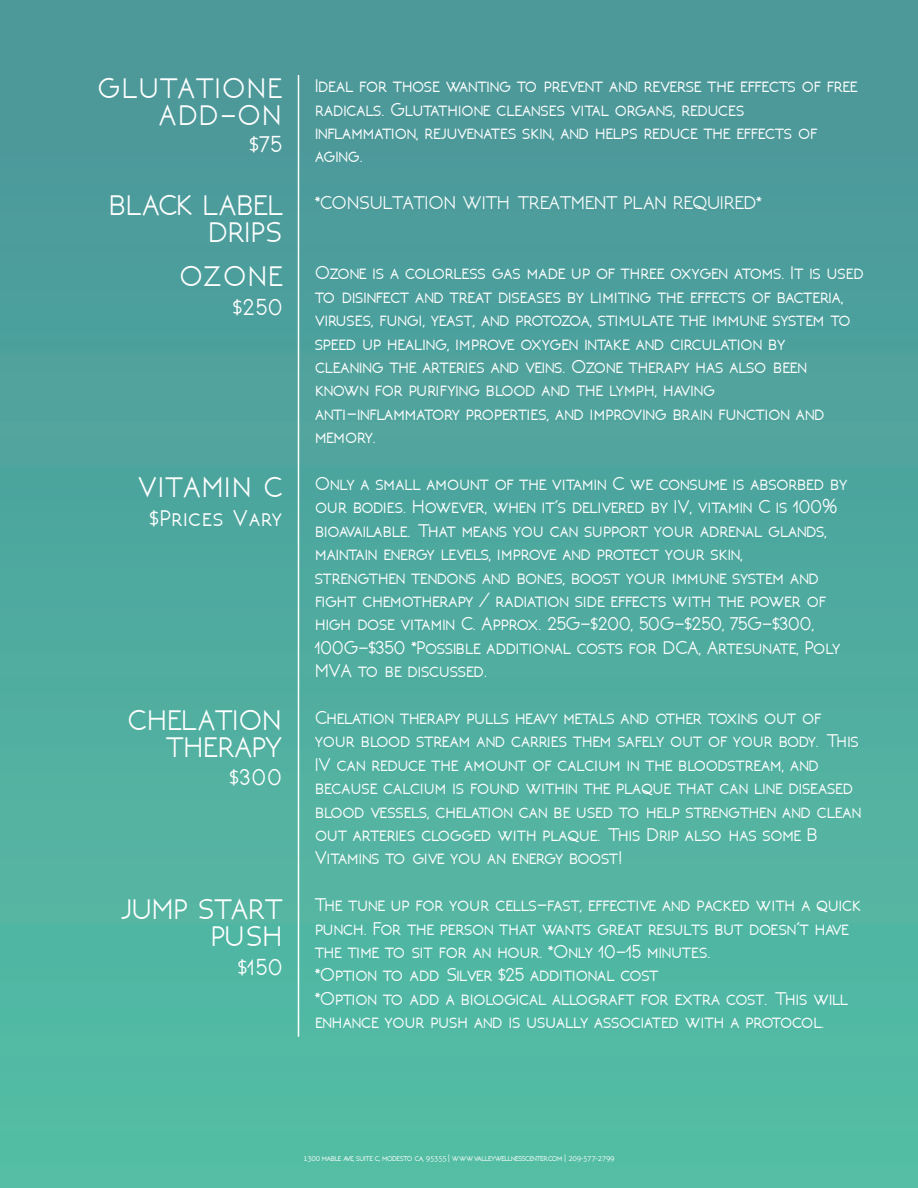
<style>
.page{position:relative;width:918px;height:1188px;background:#fff}
.page>*{position:absolute;margin:0;border:0;box-sizing:border-box;transform-origin:0 0}
.t1{font:700 30px "NEOTERIC";color:#fff}
.t2{font:700 30px "NEOTERIC";letter-spacing:.04em;color:#fff}
.t3{font:700 24px "NEOTERIC";letter-spacing:.04em;color:#fff}
.t4{font:700 19.5px/23.4px "NEOTERIC";letter-spacing:-.01em;color:#fff}
.t5{font:700 9px "NEOTERIC";letter-spacing:-.05em;color:#fff}
.s1{font-family:"Aller";font-weight:300;font-size:7.5px}
</style>
<div class="page">
<div style="left:0;top:0;width:918px;height:1188px;background:linear-gradient(to bottom,#4c9599,#54bfa5)"></div>
<hr style="left:298px;top:75px;width:1px;height:962px;background:#fff">
<p class="t2" style="left:98px;top:72px;width:186px">GLUTATIONE</p>
<p class="t1" style="left:159px;top:99px;width:124px">ADD-ON</p>
<p class="t3" style="left:250px;top:131px;width:34px">$75</p>
<p class="t1" style="left:109px;top:189px;width:175px">BLACK LABEL</p>
<p class="t1" style="left:208px;top:216px;width:76px">DRIPS</p>
<p class="t1" style="left:180px;top:260px;width:104px">OZONE</p>
<p class="t3" style="left:233px;top:294px;width:51px">$250</p>
<p class="t2" style="left:139px;top:471px;width:145px">VITAMIN C</p>
<p class="t3" style="left:150px;top:505px;width:134px">$Prices Vary</p>
<p class="t1" style="left:128px;top:704px;width:156px">CHELATION</p>
<p class="t1" style="left:166px;top:731px;width:117px">THERAPY</p>
<p class="t3" style="left:230px;top:765px;width:54px">$300</p>
<p class="t1" style="left:122px;top:893px;width:162px">JUMP START</p>
<p class="t1" style="left:211px;top:920px;width:73px">PUSH</p>
<p class="t3" style="left:238px;top:954px;width:46px">$150</p>
<p class="t4" style="left:315px;top:75px;width:544px">Ideal for those wanting to prevent and reverse the effects of free radicals. Glutathione cleanses vital organs, reduces</p>
<p class="t4" style="left:315px;top:121px;width:504px">inflammation, rejuvenates skin, and helps reduce the effects of</p>
<p class="t4" style="left:315px;top:145px;width:49px">aging.</p>
<p class="t4" style="left:315px;top:192px;width:448px">*CONSULTATION WITH TREATMENT PLAN REQUIRED*</p>
<p class="t4" style="left:315px;top:262px;width:551px">Ozone is a colorless gas made up of three oxygen atoms. It is used to disinfect and treat diseases by limiting the effects of bacteria, viruses, fungi, yeast, and protozoa, stimulate the immune system to speed up healing, improve oxygen intake and circulation by</p>
<p class="t4" style="left:315px;top:355px;width:494px">cleaning the arteries and veins. Ozone therapy has also been known for purifying blood and the lymph, having</p>
<p class="t4" style="left:315px;top:402px;width:511px">anti-inflammatory properties, and improving brain function and memory.</p>
<p class="t4" style="left:315px;top:472px;width:534px">Only a small amount of the vitamin C we consume is absorbed by our bodies. However, when it’s delivered by IV, vitamin C is 100% bioavailable. That means you can support your adrenal glands, maintain energy levels, improve and protect your skin,</p>
<p class="t4" style="left:315px;top:566px;width:527px">strengthen tendons and bones, boost your immune system and fight chemotherapy / radiation side effects with the power of high dose vitamin C. Approx. 25G-$200, 50G-$250, 75G-$300, 100G-$350 *Possible additional costs for DCA, Artesunate, Poly MVA to be discussed.</p>
<p class="t4" style="left:315px;top:706px;width:548px">Chelation therapy pulls heavy metals and other toxins out of your blood stream and carries them safely out of your body. This IV can reduce the amount of calcium in the bloodstream, and because calcium is found within the plaque that can line diseased blood vessels, chelation can be used to help strengthen and clean out arteries clogged with plaque. This Drip also has some B</p>
<p class="t4" style="left:315px;top:847px;width:308px">Vitamins to give you an energy boost!</p>
<p class="t4" style="left:315px;top:894px;width:548px">The tune up for your cells-fast, effective and packed with a quick punch. For the person that wants great results but doesn’t have the time to sit for an hour. *Only 10-15 minutes.</p>
<p class="t4" style="left:315px;top:964px;width:345px">*Option to add Silver $25 additional cost</p>
<p class="t4" style="left:315px;top:987px;width:535px">*Option to add a biological allograft for extra cost. This will enhance your push and is usually associated with a protocol.</p>
<p class="t5" style="left:303px;top:1153px;width:313px"><span class="s1">1300</span> mable ave, suite c, modesto ca, <span class="s1">95355</span> | www.valleywellnesscenter.com | <span class="s1">209-577-2799</span></p>
</div>
